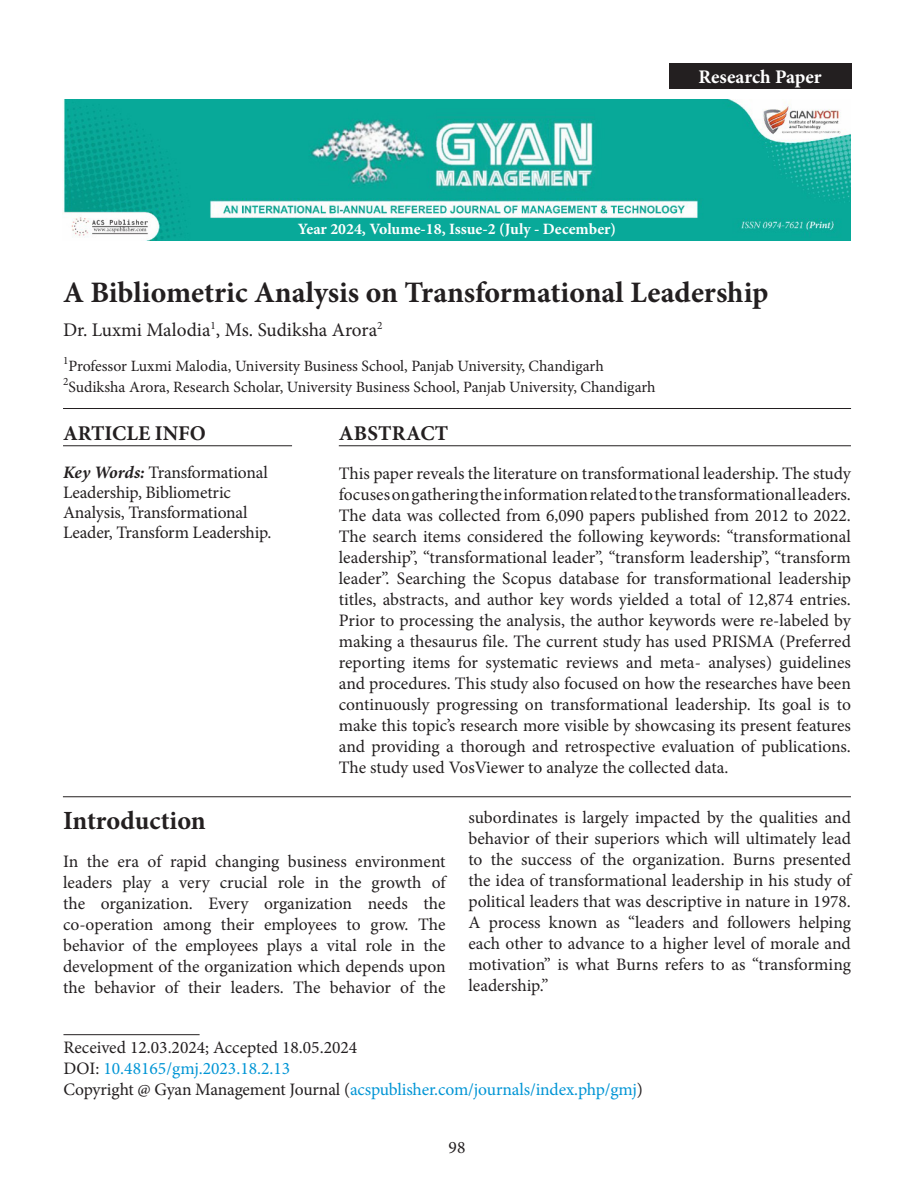
<style>
.page{position:relative;width:914px;height:1197px;background:#fff}
.page>*{position:absolute;margin:0;border:0;box-sizing:border-box;transform-origin:0 0}
.article_title{font:700 29.75px "Minion Pro";color:#231f20}
.head-1{font:700 26.25px "Minion Pro";letter-spacing:-.005em;color:#231f20}
.Article_Info{font:700 21px "Minion Pro";color:#231f20}
.Abstract{font:700 21px "Minion Pro";letter-spacing:.01em;color:#231f20}
.author_name{font:19.25px "Minion Pro";color:#231f20}
.t1{font:700 19.25px "Minion Pro";letter-spacing:-.005em;color:#fff}
.para-1{font:17.5px/21px "Minion Pro";color:#231f20;text-align:justify}
.Email_Section{font:17.5px "Minion Pro";letter-spacing:-.01em;color:#0095d5}
.Article_info_text{font:17.5px/20.1px "Minion Pro";letter-spacing:-.01em;color:#231f20}
.Corresponding_author{font:17.5px "Minion Pro";color:#231f20}
.author-affil{font:15.75px "Minion Pro";letter-spacing:-.005em;color:#231f20}
.t2{font:700 15.75px "Minion Pro";color:#fff}
.s1{font-weight:700;font-style:italic}
.s2{color:#231f20}
</style>
<div class="page">
<img style="left:63px;top:99px;width:787px;height:141px">
<hr style="left:339px;top:445px;width:511px;height:1px;background:#231f20">
<hr style="left:63px;top:1034px;width:137px;height:1px;background:#231f20">
<hr style="left:63px;top:408px;width:788px;height:1px;background:#231f20">
<hr style="left:63px;top:796px;width:787px;height:1px;background:#231f20">
<div style="left:668px;top:63px;width:183px;height:26px;background:#231f20"></div>
<hr style="left:63px;top:445px;width:229px;height:1px;background:#231f20">
<p class="t2" style="left:298px;top:218px;width:320px">Year 2024, Volume-18, Issue-2 (July - December)</p>
<p class="t1" style="left:698px;top:64px;width:125px">Research Paper</p>
<p class="article_title" style="left:63px;top:272px;width:707px">A Bibliometric Analysis on Transformational Leadership</p>
<p class="author_name" style="left:63px;top:317px;width:321px">Dr. Luxmi Malodia<sup>1</sup>, Ms. Sudiksha Arora<sup>2</sup></p>
<p class="author-affil" style="left:63px;top:355px;width:542px"><sup>1</sup>Professor Luxmi Malodia, University Business School, Panjab University, Chandigarh</p>
<p class="author-affil" style="left:63px;top:376px;width:594px"><sup>2</sup>Sudiksha Arora, Research Scholar, University Business School, Panjab University, Chandigarh</p>
<p class="Abstract" style="left:339px;top:419px;width:111px">ABSTRACT</p>
<p class="para-1" style="left:339px;top:463px;width:513px">This paper reveals the literature on transformational leadership. The study focuses on gathering the information related to the transformational leaders.<br>The data was collected from 6,090 papers published from 2012 to 2022.<br>The search items considered the following keywords: “transformational leadership”, “transformational leader”, “transform leadership”, “transform leader”. Searching the Scopus database for transformational leadership titles, abstracts, and author key words yielded a total of 12,874 entries.<br>Prior to processing the analysis, the author keywords were re-labeled by making a thesaurus file. The current study has used PRISMA (Preferred reporting items for systematic reviews and meta- analyses) guidelines and procedures. This study also focused on how the researches have been continuously progressing on transformational leadership. Its goal is to make this topic’s research more visible by showcasing its present features and providing a thorough and retrospective evaluation of publications.<br>The study used VosViewer to analyze the collected data.</p>
<p class="Article_Info" style="left:63px;top:419px;width:144px">ARTICLE INFO</p>
<p class="Article_info_text" style="left:63px;top:462px;width:210px"><span class="s1">Key Words:</span> Transformational<br>Leadership, Bibliometric<br>Analysis, Transformational<br>Leader, Transform Leadership.</p>
<p class="head-1" style="left:63px;top:803px;width:144px">Introduction</p>
<p class="para-1" style="left:63px;top:851px;width:384px">In the era of rapid changing business environment leaders play a very crucial role in the growth of the organization. Every organization needs the co-operation among their employees to grow. The behavior of the employees plays a vital role in the development of the organization which depends upon the behavior of their leaders. The behavior of the</p>
<p class="para-1" style="left:468px;top:807px;width:384px">subordinates is largely impacted by the qualities and behavior of their superiors which will ultimately lead to the success of the organization. Burns presented the idea of transformational leadership in his study of political leaders that was descriptive in nature in 1978.<br>A process known as “leaders and followers helping each other to advance to a higher level of morale and motivation” is what Burns refers to as “transforming leadership.”</p>
<p class="Corresponding_author" style="left:63px;top:1035px;width:295px">Received 12.03.2024; Accepted 18.05.2024</p>
<p class="Email_Section" style="left:63px;top:1056px;width:228px"><span class="s2">DOI:</span> 10.48165/gmj.2023.18.2.13</p>
<p class="Email_Section" style="left:63px;top:1077px;width:581px"><span class="s2">Copyright @ Gyan Management Journal (</span>acspublisher.com/journals/index.php/gmj<span class="s2">)</span></p>
<p class="para-1" style="left:448px;top:1137px;width:18px">98</p>
</div>
